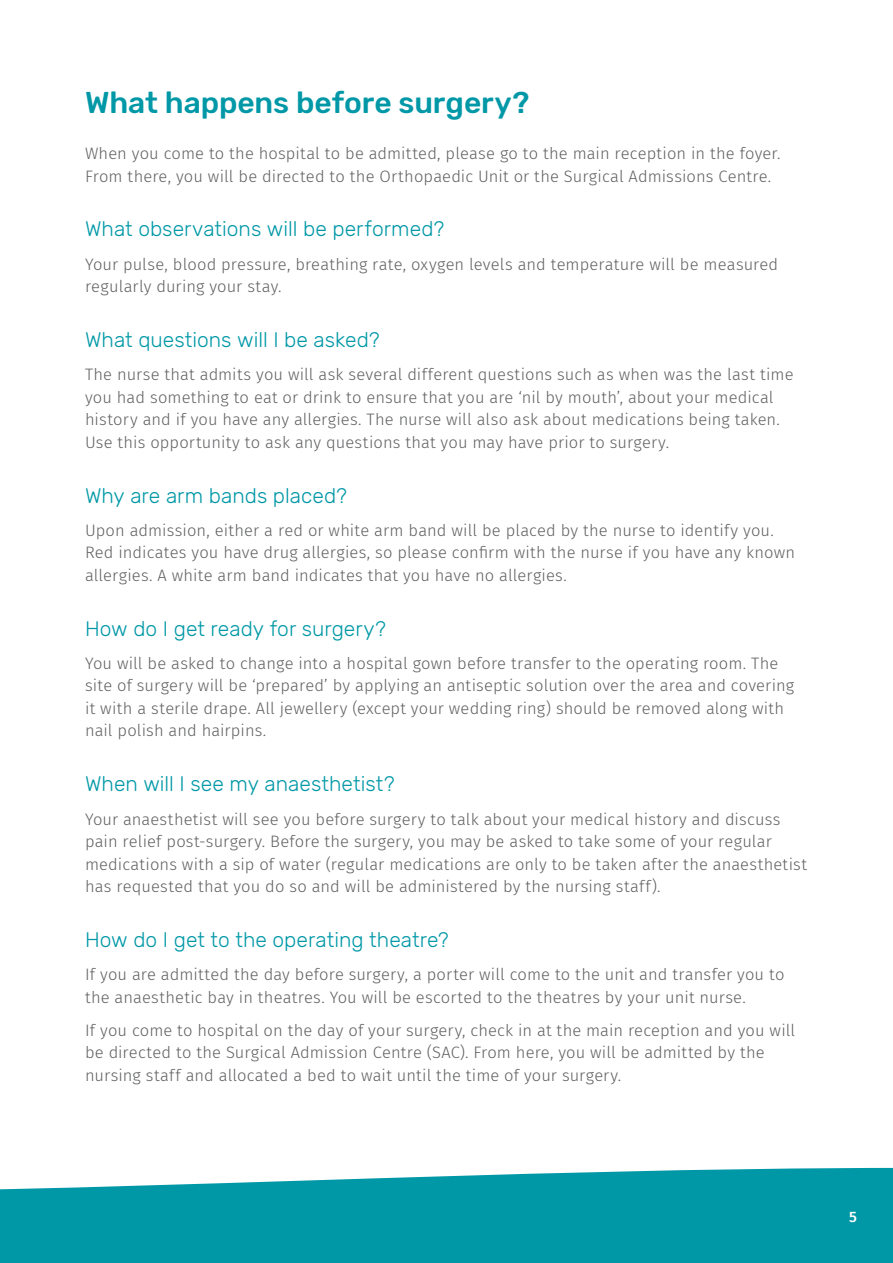
<style>
.page{position:relative;width:893px;height:1263px;background:#fff}
.page>*{position:absolute;margin:0;border:0;box-sizing:border-box;transform-origin:0 0}
.t1{font:500 30px "Rubik";letter-spacing:-.005em;color:#0098a7}
.t2{font:300 21px "Rubik";color:#0098a7}
.t3{font:300 16.5px/22.5px "Fira Sans";letter-spacing:.005em;color:#5f6062}
.t4{font:500 15px "Fira Sans";color:#fff}
</style>
<div class="page">
<svg style="left:0;top:1168px;width:893px;height:95px;background:#18a1af"></svg>
<h1 class="t1" style="left:85px;top:85px;width:446px">What happens before surgery?</h1>
<p class="t3" style="left:85px;top:142px;width:697px">When you come to the hospital to be admitted, please go to the main reception in the foyer.<br>From there, you will be directed to the Orthopaedic Unit or the Surgical Admissions Centre.</p>
<p class="t2" style="left:85px;top:217px;width:361px">What observations will be performed?</p>
<p class="t3" style="left:85px;top:252px;width:695px">Your pulse, blood pressure, breathing rate, oxygen levels and temperature will be measured regularly during your stay.</p>
<p class="t2" style="left:85px;top:328px;width:296px">What questions will I be asked?</p>
<p class="t3" style="left:85px;top:363px;width:710px">The nurse that admits you will ask several different questions such as when was the last time you had something to eat or drink to ensure that you are ‘nil by mouth’, about your medical history and if you have any allergies. The nurse will also ask about medications being taken.<br>Use this opportunity to ask any questions that you may have prior to surgery.</p>
<p class="t2" style="left:85px;top:484px;width:263px">Why are arm bands placed?</p>
<p class="t3" style="left:85px;top:519px;width:712px">Upon admission, either a red or white arm band will be placed by the nurse to identify you.<br>Red indicates you have drug allergies, so please confirm with the nurse if you have any known allergies. A white arm band indicates that you have no allergies.</p>
<p class="t2" style="left:85px;top:617px;width:302px">How do I get ready for surgery?</p>
<p class="t3" style="left:85px;top:652px;width:710px">You will be asked to change into a hospital gown before transfer to the operating room. The site of surgery will be ‘prepared’ by applying an antiseptic solution over the area and covering it with a sterile drape. All jewellery (except your wedding ring) should be removed along with nail polish and hairpins.</p>
<p class="t2" style="left:85px;top:772px;width:311px">When will I see my anaesthetist?</p>
<p class="t3" style="left:85px;top:807px;width:724px">Your anaesthetist will see you before surgery to talk about your medical history and discuss pain relief post-surgery. Before the surgery, you may be asked to take some of your regular medications with a sip of water (regular medications are only to be taken after the anaesthetist has requested that you do so and will be administered by the nursing staff).</p>
<p class="t2" style="left:85px;top:928px;width:365px">How do I get to the operating theatre?</p>
<p class="t3" style="left:85px;top:963px;width:701px">If you are admitted the day before surgery, a porter will come to the unit and transfer you to the anaesthetic bay in theatres. You will be escorted to the theatres by your unit nurse.</p>
<p class="t3" style="left:85px;top:1019px;width:712px">If you come to hospital on the day of your surgery, check in at the main reception and you will be directed to the Surgical Admission Centre (SAC). From here, you will be admitted by the nursing staff and allocated a bed to wait until the time of your surgery.</p>
<p class="t4" style="left:849px;top:1205px;width:9px">5</p>
</div>
